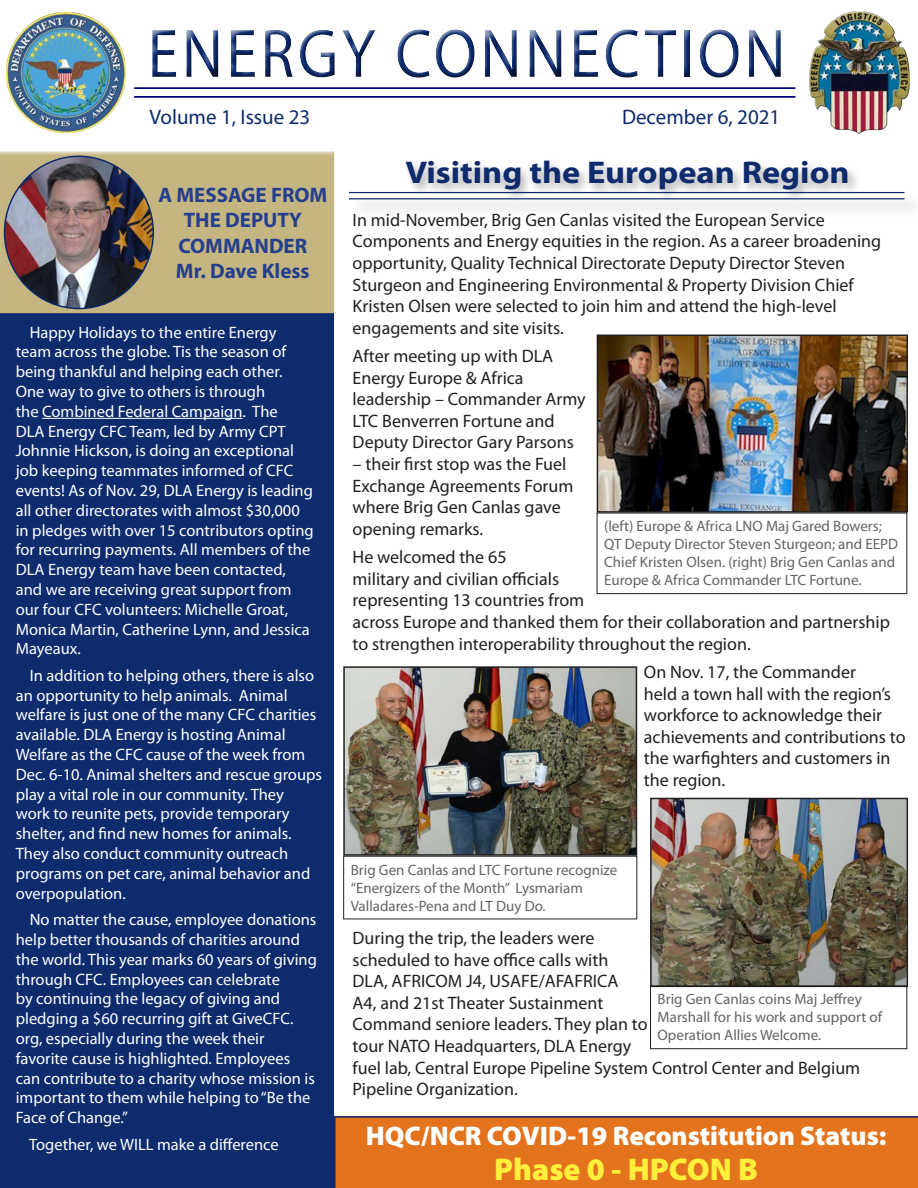
<style>
.page{position:relative;width:918px;height:1188px;background:#fff}
.page>*{position:absolute;margin:0;border:0;box-sizing:border-box;transform-origin:0 0}
.t1{font:69.3px "Myriad Pro";letter-spacing:.05em;color:#0d2b6d;scale:.91 1}
.t2{font:700 31.5px "Myriad Pro";color:#0d2b6d;scale:1.09 1}
.t3{font:900 31.5px "Myriad Pro";color:#fff03c}
.t4{font:900 27px "Myriad Pro";color:#fff}
.t5{font:700 21px/25.2px "Myriad Pro";color:#253f8e;text-align:center}
.t6{font:21px "Myriad Pro";color:#0d2b6d}
.t7{font:18px/21.6px "Myriad Pro";color:#231f20}
.t8{font:16.5px/19.8px "Myriad Pro";color:#fff}
.t9{font:15px/18px "Myriad Pro";color:#636366}
</style>
<div class="page">
<div style="left:403px;top:157px;width:458px;height:46px;background:#231f20;opacity:.35"></div>
<div style="left:352px;top:194px;width:566px;height:24px;background:#f5f5f5"></div>
<hr style="left:349px;top:192px;width:555px;height:1px;background:#0d2b6d">
<hr style="left:349px;top:198px;width:555px;height:1px;background:#0d2b6d">
<img style="left:600px;top:338px;width:305px;height:172px">
<div style="left:597px;top:335px;width:311px;height:178px;border:2px solid #231f20"></div>
<div style="left:597px;top:513px;width:310px;height:81px;border:1px solid #231f20"></div>
<img style="left:346px;top:669px;width:288px;height:184px">
<div style="left:343px;top:666px;width:294px;height:190px;border:2px solid #231f20"></div>
<img style="left:653px;top:801px;width:252px;height:183px">
<div style="left:650px;top:798px;width:258px;height:189px;border:2px solid #231f20"></div>
<div style="left:650px;top:986px;width:257px;height:63px;border:1px solid #231f20"></div>
<div style="left:143px;top:23px;width:649px;height:65px;background:#231f20;opacity:.75"></div>
<img style="left:6px;top:13px;width:120px;height:120px">
<img style="left:809px;top:12px;width:100px;height:122px">
<hr style="left:135px;top:87px;width:660px;height:2px;background:#000080">
<hr style="left:135px;top:96px;width:660px;height:2px;background:#000080">
<div style="left:0;top:313px;width:334px;height:875px;background:#0d2b6d"></div>
<hr style="left:42px;top:418px;width:201px;height:1px;background:#fff">
<div style="left:0;top:148px;width:337px;height:164px;background:#fff;opacity:.75"></div>
<img style="left:5px;top:156px;width:148px;height:153px">
<div style="left:334px;top:1116px;width:584px;height:72px;background:#e3731d"></div>
<h1 class="t1" style="left:147px;top:11px;width:703px">ENERGY CONNECTION</h1>
<p class="t6" style="left:150px;top:104px;width:162px">Volume 1, Issue 23</p>
<p class="t6" style="left:622px;top:104px;width:160px">December 6, 2021</p>
<p class="t5" style="left:158px;top:182px;width:170px">A MESSAGE FROM<br>THE DEPUTY<br>COMMANDER<br>Mr. Dave Kless</p>
<p class="t8" style="left:16px;top:322px;width:300px;text-indent:14px">Happy Holidays to the entire Energy team across the globe. Tis the season of being thankful and helping each other.<br>One way to give to others is through<br>the Combined Federal Campaign. The<br>DLA Energy CFC Team, led by Army CPT Johnnie Hickson, is doing an exceptional job keeping teammates informed of CFC events! As of Nov. 29, DLA Energy is leading all other directorates with almost $30,000 in pledges with over 15 contributors opting for recurring payments. All members of the DLA Energy team have been contacted, and we are receiving great support from our four CFC volunteers: Michelle Groat, Monica Martin, Catherine Lynn, and Jessica Mayeaux.</p>
<p class="t8" style="left:16px;top:665px;width:308px;text-indent:14px">In addition to helping others, there is also an opportunity to help animals. Animal welfare is just one of the many CFC charities available. DLA Energy is hosting Animal Welfare as the CFC cause of the week from Dec. 6-10. Animal shelters and rescue groups play a vital role in our community. They work to reunite pets, provide temporary shelter, and find new homes for animals.<br>They also conduct community outreach programs on pet care, animal behavior and overpopulation.</p>
<p class="t8" style="left:16px;top:910px;width:303px;text-indent:14px">No matter the cause, employee donations help better thousands of charities around the world. This year marks 60 years of giving through CFC. Employees can celebrate<br>by continuing the legacy of giving and pledging a $60 recurring gift at GiveCFC. org, especially during the week their favorite cause is highlighted. Employees can contribute to a charity whose mission is important to them while helping to “Be the Face of Change.”</p>
<p class="t8" style="left:29px;top:1134px;width:251px">Together, we WILL make a difference</p>
<p class="t2" style="left:406px;top:152px;width:409px">Visiting the European Region</p>
<p class="t7" style="left:353px;top:209px;width:530px">In mid-November, Brig Gen Canlas visited the European Service Components and Energy equities in the region. As a career broadening opportunity, Quality Technical Directorate Deputy Director Steven Sturgeon and Engineering Environmental &amp; Property Division Chief Kristen Olsen were selected to join him and attend the high-level engagements and site visits.</p>
<p class="t7" style="left:353px;top:345px;width:235px">After meeting up with DLA<br>Energy Europe &amp; Africa leadership – Commander Army<br>LTC Benverren Fortune and<br>Deputy Director Gary Parsons</p>
<p class="t7" style="left:353px;top:453px;width:222px">– their first stop was the Fuel<br>Exchange Agreements Forum where Brig Gen Canlas gave opening remarks.</p>
<p class="t7" style="left:353px;top:546px;width:539px">He welcomed the 65<br>military and civilian officials<br>representing 13 countries from<br>across Europe and thanked them for their collaboration and partnership to strengthen interoperability throughout the region.</p>
<p class="t7" style="left:644px;top:661px;width:263px">On Nov. 17, the Commander<br>held a town hall with the region’s workforce to acknowledge their achievements and contributions to the warfighters and customers in the region.</p>
<p class="t9" style="left:604px;top:517px;width:296px">(left) Europe &amp; Africa LNO Maj Gared Bowers; QT Deputy Director Steven Sturgeon; and EEPD Chief Kristen Olsen. (right) Brig Gen Canlas and Europe &amp; Africa Commander LTC Fortune.</p>
<p class="t9" style="left:351px;top:860px;width:268px">Brig Gen Canlas and LTC Fortune recognize “Energizers of the Month” Lysmariam<br>Valladares-Pena and LT Duy Do.</p>
<p class="t7" style="left:353px;top:927px;width:509px">During the trip, the leaders were<br>scheduled to have office calls with<br>DLA, AFRICOM J4, USAFE/AFAFRICA<br>A4, and 21st Theater Sustainment<br>Command seniore leaders. They plan to<br>tour NATO Headquarters, DLA Energy<br>fuel lab, Central Europe Pipeline System Control Center and Belgium Pipeline Organization.</p>
<p class="t9" style="left:658px;top:990px;width:226px">Brig Gen Canlas coins Maj Jeffrey<br>Marshall for his work and support of<br>Operation Allies Welcome.</p>
<p class="t4" style="left:366px;top:1118px;width:522px">HQC/NCR COVID-19 Reconstitution Status:</p>
<p class="t3" style="left:494px;top:1148px;width:265px">Phase 0 - HPCON B</p>
</div>
